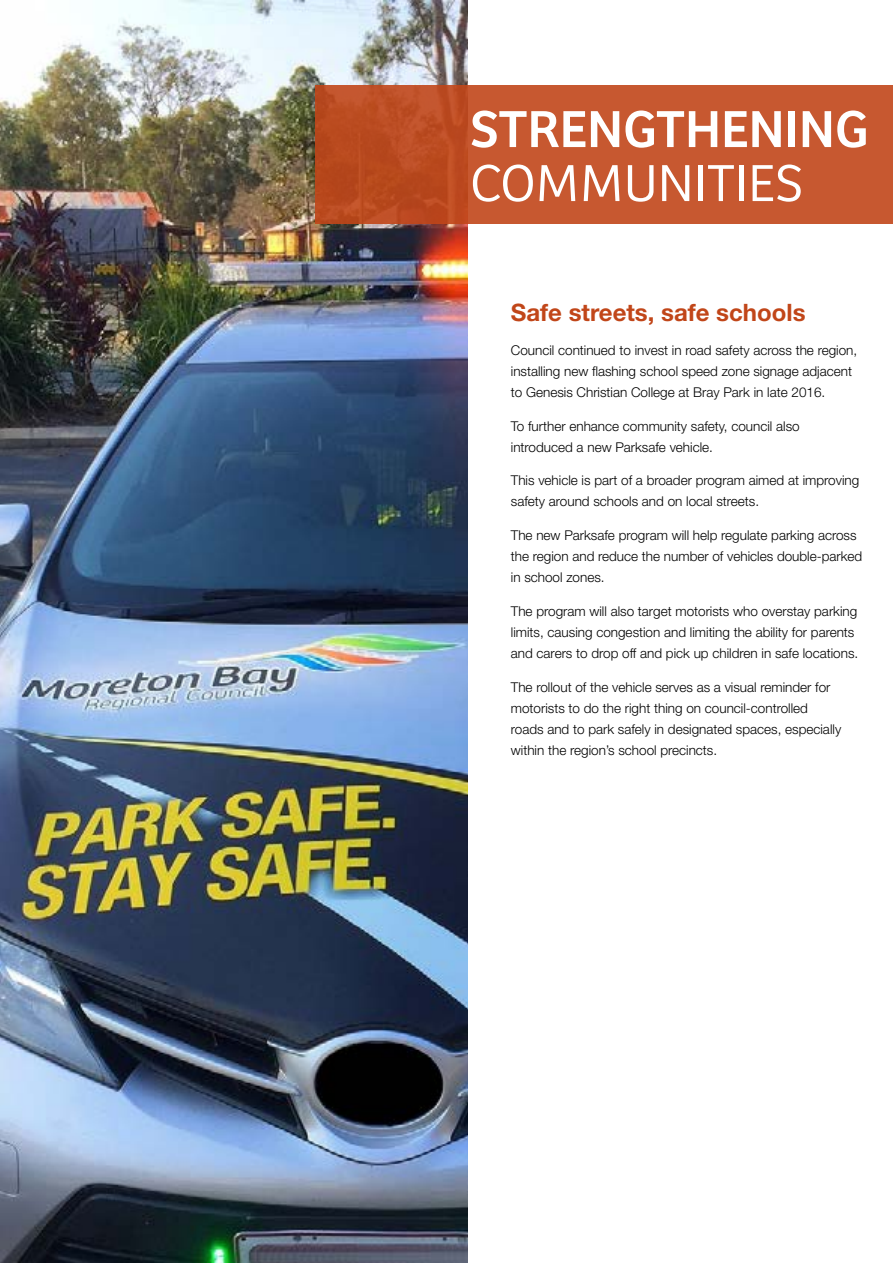
<style>
.page{position:relative;width:893px;height:1263px;background:#fff}
.page>*{position:absolute;margin:0;border:0;box-sizing:border-box;transform-origin:0 0}
.t1{font:54px "Bree";color:#fff}
.t2{font:300 54px "Bree";color:#fff}
.t3{font:700 24px "Helvetica Neue LT Std";color:#c14619}
.t4{font:300 13.5px/21px "Helvetica Neue LT Std";color:#000}
</style>
<div class="page">
<img style="left:0;top:1px;width:468px;height:1262px">
<div style="left:315px;top:86px;width:578px;height:138px;background:linear-gradient(to right,#bc4d23,#cb5c35)"></div>
<h1 class="t1" style="left:470px;top:97px;width:61px">STRENGT</h1>
<h1 class="t1" style="left:685px;top:97px;width:66px">HENING</h1>
<h1 class="t2" style="left:470px;top:152px;width:335px">COMMUN ITIES</h1>
<h2 class="t3" style="left:511px;top:298px;width:296px">Safe streets, safe schools</h2>
<p class="t4" style="left:511px;top:339px;width:348px">Council continued to invest in road safety across the region, installing new flashing school speed zone signage adjacent to Genesis Christian College at Bray Park in late 2016.</p>
<p class="t4" style="left:511px;top:415px;width:290px">To further enhance community safety, council also introduced a new Parksafe vehicle.</p>
<p class="t4" style="left:511px;top:470px;width:350px">This vehicle is part of a broader program aimed at improving safety around schools and on local streets.</p>
<p class="t4" style="left:511px;top:525px;width:353px">The new Parksafe program will help regulate parking across the region and reduce the number of vehicles double-parked in school zones.</p>
<p class="t4" style="left:511px;top:600px;width:349px">The program will also target motorists who overstay parking limits, causing congestion and limiting the ability for parents and carers to drop off and pick up children in safe locations.</p>
<p class="t4" style="left:511px;top:676px;width:332px">The rollout of the vehicle serves as a visual reminder for motorists to do the right thing on council-controlled roads and to park safely in designated spaces, especially within the region’s school precincts.</p>
</div>
